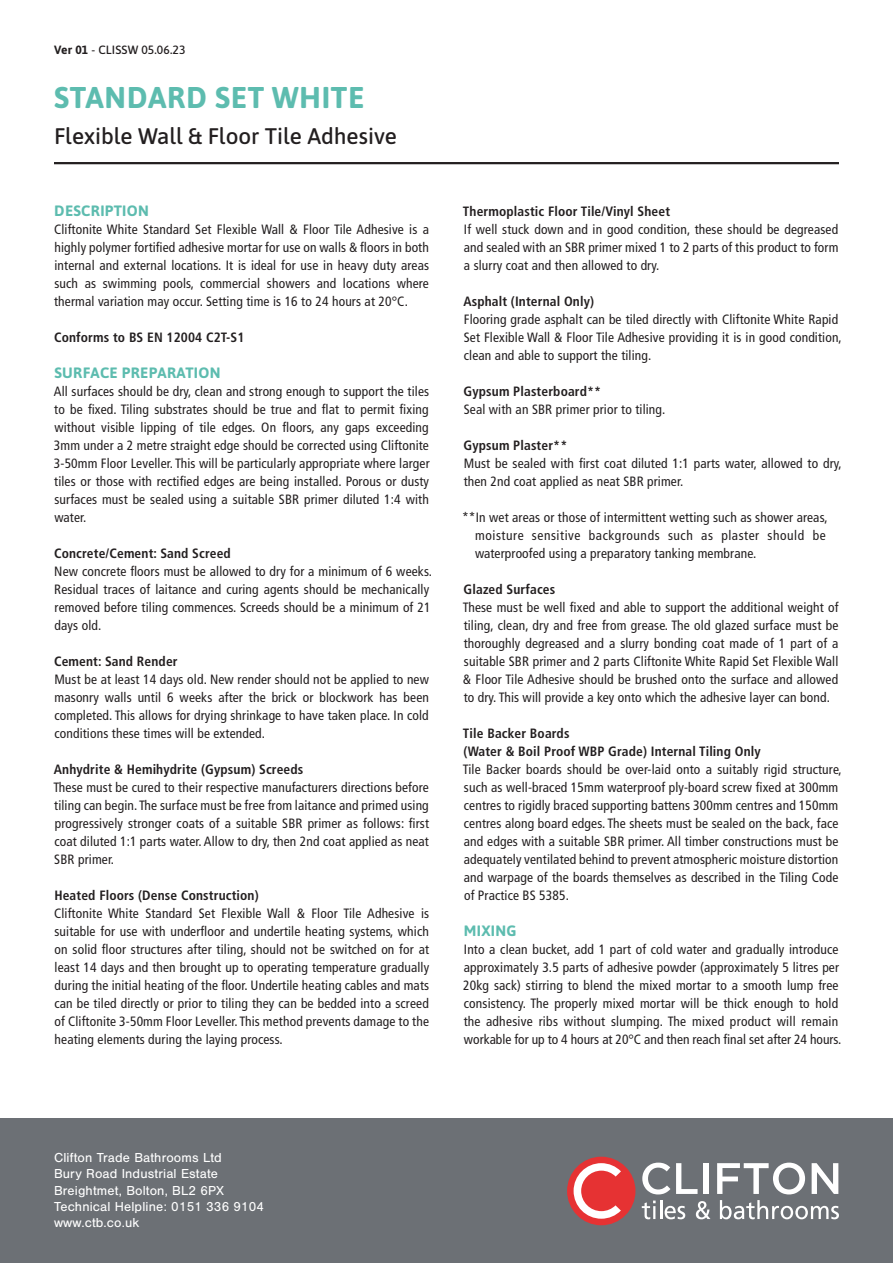
<style>
.page{position:relative;width:893px;height:1263px;background:#fff}
.page>*{position:absolute;margin:0;border:0;box-sizing:border-box;transform-origin:0 0}
.t1{font:700 30px "Asap";letter-spacing:.02em;color:#5dbcaf}
.t2{font:500 22.5px "Asap";color:#231f20}
.t3{font:700 15px "Asap";letter-spacing:.02em;color:#5dbcaf}
.t4{font:condensed 13.5px/18px "Frutiger";letter-spacing:.01em;color:#231f20;text-align:justify}
.t5{font:700 condensed 13.5px/18px "Frutiger";letter-spacing:.01em;color:#231f20}
.t6{font:13.5px/16.2px "Nimbus San";letter-spacing:.01em;color:#fff}
.t7{font:500 12px "Asap";letter-spacing:.01em;color:#231f20}
.s1{font-weight:700}
</style>
<div class="page">
<hr style="left:54px;top:162px;width:785px;height:2px;background:#231f20">
<div style="left:0;top:1119px;width:893px;height:144px;background:#6c7075"></div>
<div style="left:567px;top:1157px;width:68px;height:68px;background:#e63233;border-radius:50%"></div>
<svg style="left:574px;top:1163px;width:47px;height:56px"></svg>
<svg style="left:676px;top:1163px;width:22px;height:31px"></svg>
<div style="left:703px;top:1163px;width:6px;height:31px;background:#fff"></div>
<svg style="left:812px;top:1163px;width:26px;height:31px"></svg>
<svg style="left:642px;top:1162px;width:28px;height:32px"></svg>
<svg style="left:717px;top:1162px;width:88px;height:32px"></svg>
<svg style="left:642px;top:1200px;width:43px;height:19px"></svg>
<svg style="left:696px;top:1201px;width:14px;height:18px"></svg>
<svg style="left:720px;top:1200px;width:119px;height:19px"></svg>
<p class="t7" style="left:54px;top:41px;width:133px"><span class="s1">Ver 01</span> - CLISSW 05.06.23</p>
<h1 class="t1" style="left:54px;top:76px;width:312px">STANDARD SET WHITE</h1>
<h2 class="t2" style="left:54px;top:120px;width:345px">Flexible Wall &amp; Floor Tile Adhesive</h2>
<p class="t3" style="left:54px;top:200px;width:96px">DESCRIPTION</p>
<p class="t4" style="left:54px;top:220px;width:376px">Cliftonite White Standard Set Flexible Wall &amp; Floor Tile Adhesive is a highly polymer fortified adhesive mortar for use on walls &amp; floors in both internal and external locations. It is ideal for use in heavy duty areas such as swimming pools, commercial showers and locations where thermal variation may occur. Setting time is 16 to 24 hours at 20°C.</p>
<p class="t5" style="left:54px;top:328px;width:192px">Conforms to BS EN 12004 C2T-S1</p>
<p class="t3" style="left:54px;top:362px;width:168px">SURFACE PREPARATION</p>
<p class="t4" style="left:54px;top:382px;width:377px">All surfaces should be dry, clean and strong enough to support the tiles to be fixed. Tiling substrates should be true and flat to permit fixing without visible lipping of tile edges. On floors, any gaps exceeding 3mm under a 2 metre straight edge should be corrected using Cliftonite 3-50mm Floor Leveller. This will be particularly appropriate where larger tiles or those with rectified edges are being installed. Porous or dusty surfaces must be sealed using a suitable SBR primer diluted 1:4 with water.</p>
<p class="t5" style="left:54px;top:544px;width:178px">Concrete/Cement: Sand Screed</p>
<p class="t4" style="left:54px;top:562px;width:379px;text-align:left">New concrete floors must be allowed to dry for a minimum of 6 weeks.<br>Residual traces of laitance and curing agents should be mechanically removed before tiling commences. Screeds should be a minimum of 21 days old.</p>
<p class="t5" style="left:54px;top:652px;width:125px">Cement: Sand Render</p>
<p class="t4" style="left:54px;top:670px;width:376px">Must be at least 14 days old. New render should not be applied to new masonry walls until 6 weeks after the brick or blockwork has been completed. This allows for drying shrinkage to have taken place. In cold conditions these times will be extended.</p>
<p class="t5" style="left:54px;top:760px;width:251px">Anhydrite &amp; Hemihydrite (Gypsum) Screeds</p>
<p class="t4" style="left:53px;top:778px;width:377px">These must be cured to their respective manufacturers directions before tiling can begin. The surface must be free from laitance and primed using progressively stronger coats of a suitable SBR primer as follows: fi rst coat diluted 1:1 parts water. Allow to dry, then 2nd coat applied as neat SBR primer.</p>
<p class="t5" style="left:54px;top:886px;width:206px">Heated Floors (Dense Construction)</p>
<p class="t4" style="left:54px;top:904px;width:377px">Cliftonite White Standard Set Flexible Wall &amp; Floor Tile Adhesive is suitable for use with underfloor and undertile heating systems, which on solid floor structures after tiling, should not be switched on for at least 14 days and then brought up to operating temperature gradually during the initial heating of the floor. Undertile heating cables and mats can be tiled directly or prior to tiling they can be bedded into a screed of Cliftonite 3-50mm Floor Leveller. This method prevents damage to the heating elements during the laying process.</p>
<p class="t5" style="left:463px;top:202px;width:209px">Thermoplastic Floor Tile/Vinyl Sheet</p>
<p class="t4" style="left:464px;top:220px;width:376px">If well stuck down and in good condition, these should be degreased and sealed with an SBR primer mixed 1 to 2 parts of this product to form a slurry coat and then allowed to dry.</p>
<p class="t5" style="left:463px;top:292px;width:132px">Asphalt (Internal Only)</p>
<p class="t4" style="left:464px;top:310px;width:380px;text-align:left">Flooring grade asphalt can be tiled directly with Cliftonite White Rapid<br>Set Flexible Wall &amp; Floor Tile Adhesive providing it is in good condition, clean and able to support the tiling.</p>
<p class="t5" style="left:464px;top:382px;width:139px">Gypsum Plasterboard**</p>
<p class="t4" style="left:464px;top:400px;width:203px">Seal with an SBR primer prior to tiling.</p>
<p class="t5" style="left:464px;top:436px;width:105px">Gypsum Plaster**</p>
<p class="t4" style="left:464px;top:454px;width:380px">Must be sealed with fi rst coat diluted 1:1 parts water, allowed to dry, then 2nd coat applied as neat SBR primer.</p>
<p class="t4" style="left:475px;top:508px;width:354px;text-align:left;text-indent:-13px">**In wet areas or those of intermittent wetting such as shower areas, moisture sensitive backgrounds such as plaster should be waterproofed using a preparatory tanking membrane.</p>
<p class="t5" style="left:464px;top:580px;width:93px">Glazed Surfaces</p>
<p class="t4" style="left:463px;top:598px;width:377px">These must be well fixed and able to support the additional weight of tiling, clean, dry and free from grease. The old glazed surface must be thoroughly degreased and a slurry bonding coat made of 1 part of a suitable SBR primer and 2 parts Cliftonite White Rapid Set Flexible Wall &amp; Floor Tile Adhesive should be brushed onto the surface and allowed to dry. This will provide a key onto which the adhesive layer can bond.</p>
<p class="t5" style="left:463px;top:724px;width:299px">Tile Backer Boards<br>(Water &amp; Boil Proof WBP Grade) Internal Tiling Only</p>
<p class="t4" style="left:463px;top:760px;width:381px;text-align:left">Tile Backer boards should be over-laid onto a suitably rigid structure, such as well-braced 15mm waterproof ply-board screw fixed at 300mm centres to rigidly braced supporting battens 300mm centres and 150mm centres along board edges. The sheets must be sealed on the back, face and edges with a suitable SBR primer. All timber constructions must be adequately ventilated behind to prevent atmospheric moisture distortion and warpage of the boards themselves as described in the Tiling Code of Practice BS 5385.</p>
<p class="t3" style="left:464px;top:920px;width:54px">MIXING</p>
<p class="t4" style="left:463px;top:940px;width:380px;text-align:left">Into a clean bucket, add 1 part of cold water and gradually introduce approximately 3.5 parts of adhesive powder (approximately 5 litres per 20kg sack) stirring to blend the mixed mortar to a smooth lump free consistency. The properly mixed mortar will be thick enough to hold the adhesive ribs without slumping. The mixed product will remain workable for up to 4 hours at 20°C and then reach fi nal set after 24 hours.</p>
<p class="t6" style="left:54px;top:1150px;width:212px">Clifton Trade Bathrooms Ltd<br>Bury Road Industrial Estate<br>Breightmet, Bolton, BL2 6PX<br>Technical Helpline: 0151 336 9104 www.ctb.co.uk</p>
</div>
